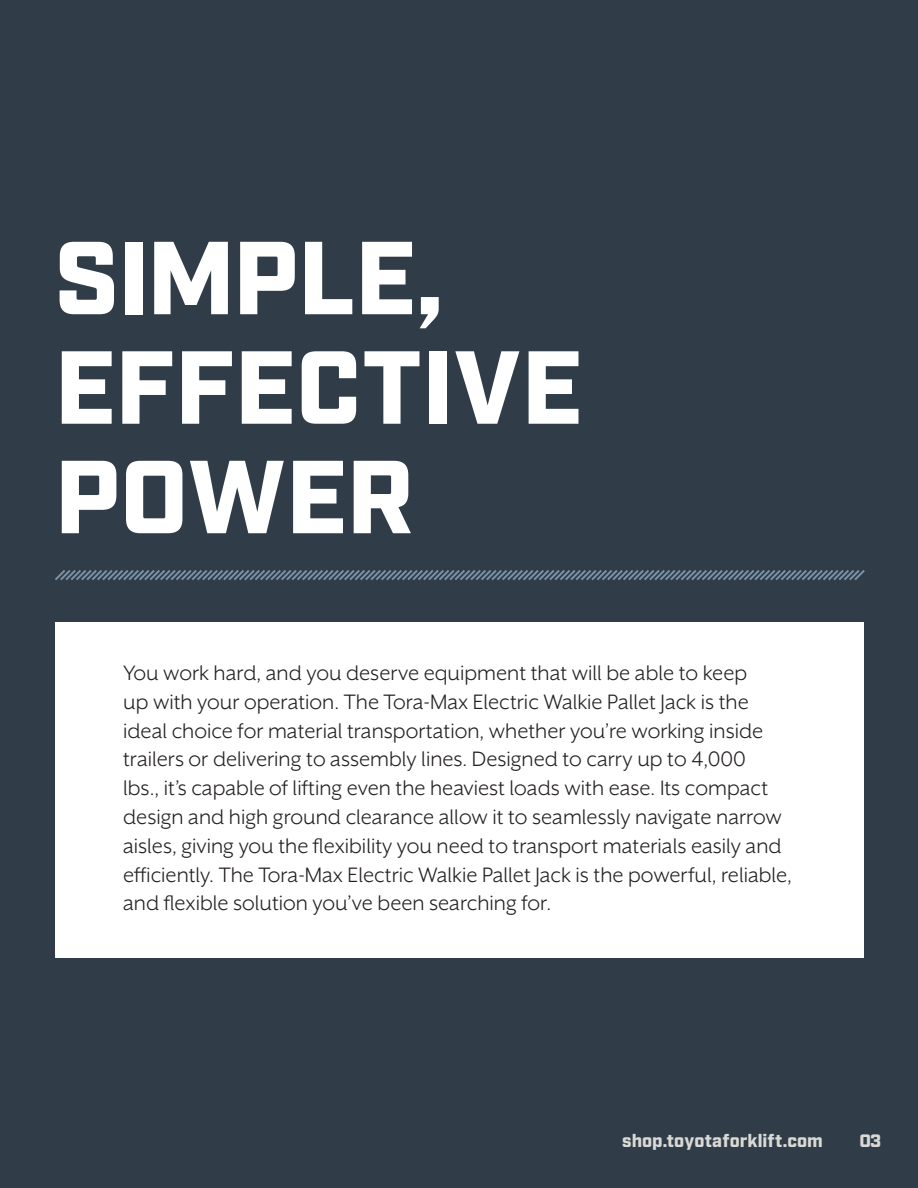
<style>
.page{position:relative;width:918px;height:1188px;background:#303d48}
.page>*{position:absolute;margin:0;border:0;box-sizing:border-box;transform-origin:0 0}
.t1{font:900 103.5px "Industry";color:#fff}
.t2{font:24px/28.8px "Mr Eaves XL San OT";color:#231f20}
.t3{font:900 18px "Industry";letter-spacing:.005em;color:#dad9d6}
</style>
<div class="page">
<svg style="left:55px;top:570px;width:810px;height:10px"></svg>
<div style="left:55px;top:622px;width:809px;height:335px;background:#fff"></div>
<p class="t1" style="left:55px;top:216px;width:390px">SIMPLE,</p>
<p class="t1" style="left:55px;top:326px;width:530px">EFFECTIVE</p>
<p class="t1" style="left:55px;top:435px;width:361px">POWER</p>
<p class="t2" style="left:123px;top:658px;width:670px">You work hard, and you deserve equipment that will be able to keep<br>up with your operation. The Tora-Max Electric Walkie Pallet Jack is the ideal choice for material transportation, whether you’re working inside trailers or delivering to assembly lines. Designed to carry up to 4,000<br>lbs., it’s capable of lifting even the heaviest loads with ease. Its compact design and high ground clearance allow it to seamlessly navigate narrow aisles, giving you the flexibility you need to transport materials easily and efficiently. The Tora-Max Electric Walkie Pallet Jack is the powerful, reliable, and flexible solution you’ve been searching for.</p>
<p class="t3" style="left:622px;top:1130px;width:202px">shop.toyotaforklift.com</p>
<p class="t3" style="left:859px;top:1130px;width:23px">03</p>
</div>
